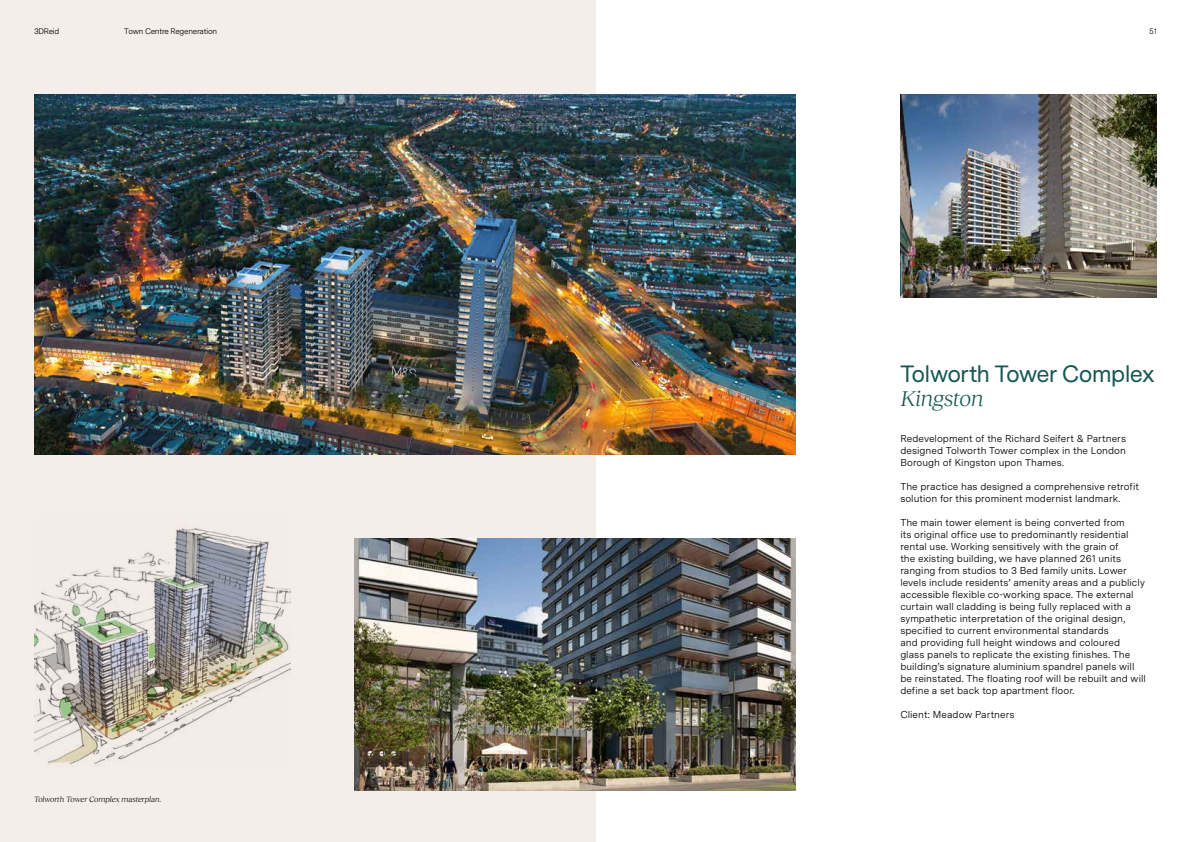
<style>
.page{position:relative;width:1191px;height:842px;background:#fff}
.page>*{position:absolute;margin:0;border:0;box-sizing:border-box;transform-origin:0 0}
.t1{font:22px "Messina Sans";letter-spacing:-.01em;color:#165755}
.t2{font:italic 22px "Reckless Neue";letter-spacing:-.01em;color:#165755}
.t3{font:10px/12px "Messina Sans";letter-spacing:.005em;color:#000}
.t4{font:italic 8px "Reckless Neue";color:#000}
.t5{font:8px "Messina Sans";letter-spacing:-.03em;color:#000}
</style>
<div class="page">
<div style="left:0;top:0;width:595px;height:842px;background:#f4eeea"></div>
<img style="left:34px;top:94px;width:762px;height:360px">
<img style="left:34px;top:525px;width:257px;height:240px">
<img style="left:354px;top:538px;width:442px;height:252px">
<img style="left:900px;top:94px;width:257px;height:203px">
<p class="t5" style="left:34px;top:25px;width:27px">3DReid</p>
<p class="t5" style="left:124px;top:25px;width:94px">Town Centre Regeneration</p>
<p class="t5" style="left:1149px;top:25px;width:9px">51</p>
<p class="t4" style="left:34px;top:794px;width:129px">Tolworth Tower Complex masterplan.</p>
<h1 class="t1" style="left:900px;top:359px;width:256px">Tolworth Tower Complex</h1>
<h1 class="t2" style="left:900px;top:383px;width:85px">Kingston</h1>
<p class="t3" style="left:900px;top:432px;width:227px;text-align:justify">Redevelopment of the Richard Seifert &amp; Partners designed Tolworth Tower complex in the London Borough of Kingston upon Thames.</p>
<p class="t3" style="left:900px;top:480px;width:240px">The practice has designed a comprehensive retrofit solution for this prominent modernist landmark.</p>
<p class="t3" style="left:900px;top:516px;width:247px">The main tower element is being converted from<br>its original office use to predominantly residential rental use. Working sensitively with the grain of<br>the existing building, we have planned 261 units ranging from studios to 3 Bed family units. Lower levels include residents’ amenity areas and a publicly accessible flexible co-working space. The external curtain wall cladding is being fully replaced with a sympathetic interpretation of the original design, specified to current environmental standards<br>and providing full height windows and coloured glass panels to replicate the existing finishes. The building’s signature aluminium spandrel panels will be reinstated. The floating roof will be rebuilt and will define a set back top apartment floor.</p>
<p class="t3" style="left:900px;top:708px;width:116px">Client: Meadow Partners</p>
</div>
